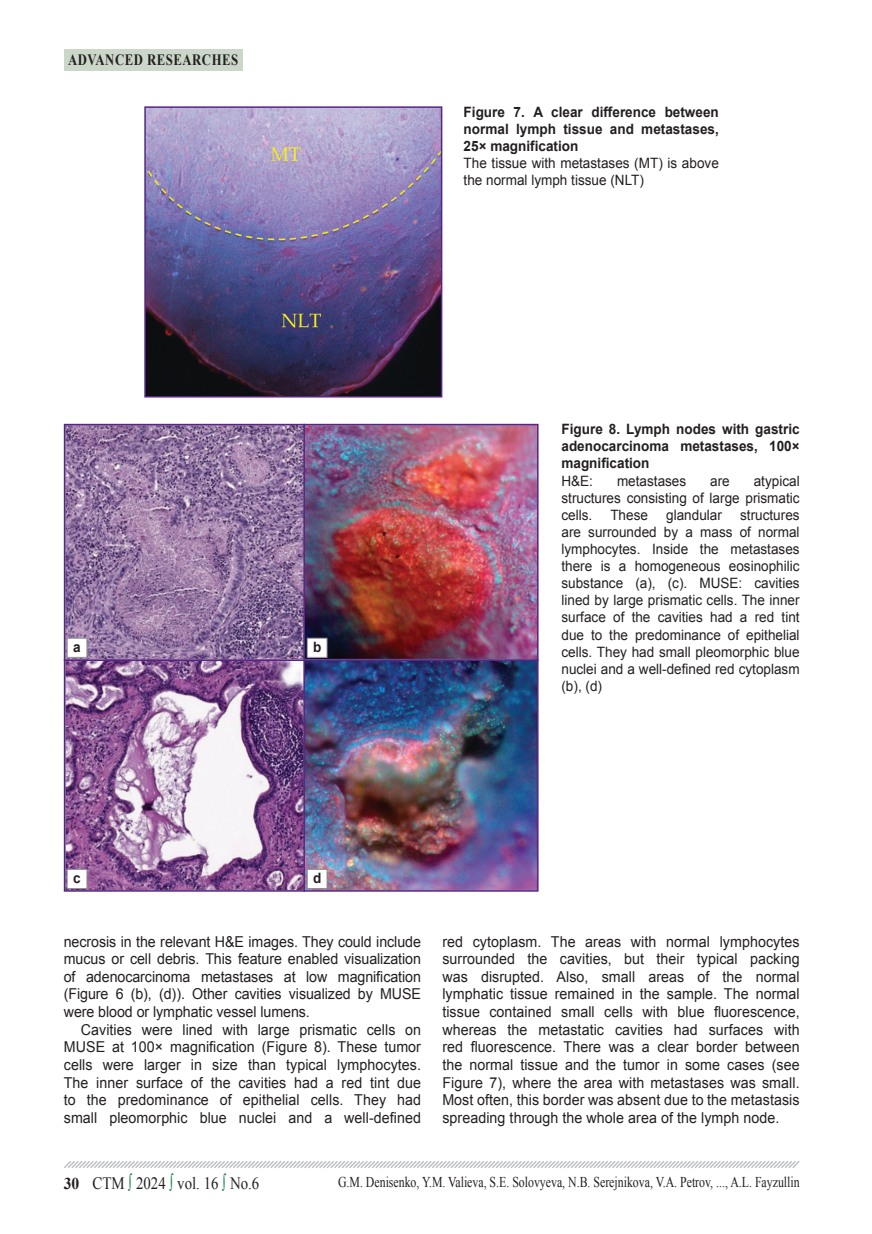
<style>
.page{position:relative;width:872px;height:1234px;background:#fff}
.page>*{position:absolute;margin:0;border:0;box-sizing:border-box;transform-origin:0 0}
.t1{font:17.4px "Times New Roman";color:#231f20;scale:.86 1}
.t2{font:700 15.75px "Times New Roman";letter-spacing:.04em;color:#231f20;scale:.81 1}
.t3{font:15px/17.7px "Arial";letter-spacing:.005em;color:#231f20;text-align:justify;scale:.95 1}
.t4{font:15px "Times New Roman";color:#231f20;scale:.79 1}
.t5{font:14.25px/17.1px "Arial";color:#231f20;text-align:justify;scale:.95 1}
.t6{font:700 14.25px/17.1px "Arial";color:#231f20;text-align:justify;scale:.95 1}
.s1{font-weight:700;font-size:16.5px}
.s2{color:#127c43}
</style>
<div class="page">
<svg style="left:64px;top:1161px;width:736px;height:7px"></svg>
<div style="left:64px;top:50px;width:178px;height:21px;background:#cbd8c9"></div>
<img style="left:147px;top:109px;width:292px;height:285px">
<div style="left:144px;top:106px;width:298px;height:291px;border:2px solid #542685"></div>
<img style="left:67px;top:426px;width:468px;height:462px">
<div style="left:64px;top:423px;width:474px;height:468px;border:2px solid #542685"></div>
<hr style="left:303px;top:423px;width:2px;height:468px;background:#542685">
<hr style="left:64px;top:659px;width:474px;height:2px;background:#542685">
<div style="left:67px;top:638px;width:20px;height:19px;background:#fff"></div>
<div style="left:67px;top:637px;width:20px;height:20px;border:1px solid #8b8d90"></div>
<div style="left:307px;top:638px;width:20px;height:19px;background:#fff"></div>
<div style="left:307px;top:637px;width:20px;height:20px;border:1px solid #8b8d90"></div>
<div style="left:67px;top:869px;width:20px;height:19px;background:#fff"></div>
<div style="left:67px;top:868px;width:20px;height:20px;border:1px solid #8b8d90"></div>
<div style="left:307px;top:869px;width:20px;height:19px;background:#fff"></div>
<div style="left:307px;top:868px;width:20px;height:20px;border:1px solid #8b8d90"></div>
<p class="t2" style="left:68px;top:49px;width:212px">ADVANCED RESEARCHES</p>
<p class="t6" style="left:463px;top:104px;width:270px">Figure 7. A clear difference between normal lymph tissue and metastases, 25× magnification</p>
<p class="t5" style="left:463px;top:155px;width:270px">The tissue with metastases (MT) is above the normal lymph tissue (NLT)</p>
<p class="t6" style="left:73px;top:638px;width:9px">а</p>
<p class="t6" style="left:313px;top:638px;width:10px">b</p>
<p class="t6" style="left:561px;top:421px;width:252px">Figure 8. Lymph nodes with gastric adenocarcinoma metastases, 100× magnification</p>
<p class="t5" style="left:561px;top:472px;width:35px">H&amp;E:</p>
<p class="t5" style="left:617px;top:472px;width:74px">metastases</p>
<p class="t5" style="left:710px;top:472px;width:22px">are</p>
<p class="t5" style="left:561px;top:472px;width:252px;text-indent:192px">atypical structures consisting of large prismatic cells.</p>
<p class="t5" style="left:610px;top:506px;width:41px">These</p>
<p class="t5" style="left:666px;top:506px;width:60px">glandular</p>
<p class="t5" style="left:561px;top:506px;width:252px;text-indent:179px">structures are surrounded by a mass of normal lymphocytes. Inside the metastases there is a homogeneous eosinophilic substance (a), (c). MUSE: cavities lined by large prismatic cells. The inner surface of the cavities had a red tint due to the predominance of epithelial cells. They had small pleomorphic blue nuclei and a well-defined red cytoplasm (b), (d)</p>
<p class="t6" style="left:73px;top:869px;width:9px">c</p>
<p class="t6" style="left:313px;top:869px;width:10px">d</p>
<p class="t3" style="left:64px;top:932px;width:377px">necrosis in the relevant H&amp;E images. They could include mucus or cell debris. This feature enabled visualization of adenocarcinoma metastases at low magnification (Figure 6 (b), (d)). Other cavities visualized by MUSE were blood or lymphatic vessel lumens.</p>
<p class="t3" style="left:64px;top:1020px;width:377px;text-indent:17px">Cavities were lined with large prismatic cells on MUSE at 100× magnification (Figure 8). These tumor cells were larger in size than typical lymphocytes.<br>The inner surface of the cavities had a red tint due to the predominance of epithelial cells. They had small pleomorphic blue nuclei and a well-defined</p>
<p class="t3" style="left:442px;top:932px;width:377px">red cytoplasm. The areas with normal lymphocytes surrounded the cavities, but their typical packing was disrupted. Also, small areas of the normal lymphatic tissue remained in the sample. The normal tissue contained small cells with blue fluorescence, whereas the metastatic cavities had surfaces with red fluorescence. There was a clear border between the normal tissue and the tumor in some cases (see Figure 7), where the area with metastases was small.<br>Most often, this border was absent due to the metastasis spreading through the whole area of the lymph node.</p>
<p class="t1" style="left:64px;top:1171px;width:229px"><span class="s1">30</span> СТМ <span class="s2">∫</span> 2024 <span class="s2">∫</span> vol. 16 <span class="s2">∫</span> No.6</p>
<p class="t4" style="left:338px;top:1171px;width:586px">G.M. Denisenko, Y.M. Valieva, S.E. Solovyeva, N.B. Serejnikova, V.A. Petrov, ..., A.L. Fayzullin</p>
</div>
